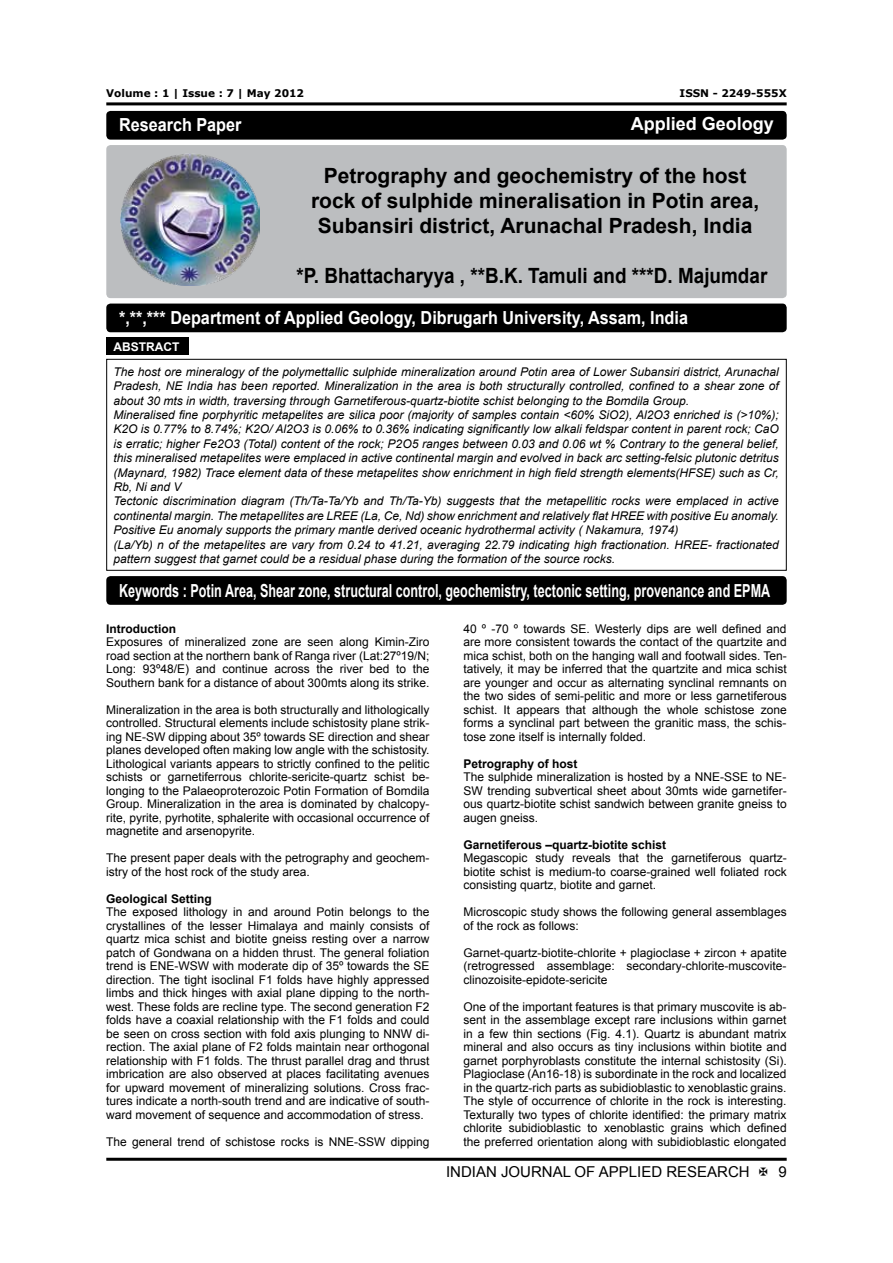
<style>
.page{position:relative;width:893px;height:1263px;background:#fff}
.page>*{position:absolute;margin:0;border:0;box-sizing:border-box;transform-origin:0 0}
.t1{font:700 21px/25.2px "Arial";color:#000;text-align:center}
.t2{font:700 21px "Arial";color:#000;scale:.9 1}
.t3{font:700 18px "Arial";color:#fff;scale:.7 1}
.t4{font:700 18px "Arial";color:#fff;scale:.9 1}
.t5{font:700 18px "Arial";color:#fff}
.t6{font:15px "Arial";color:#000}
.t7{font:12px/13.5px "Arial";color:#000;text-align:justify}
.t8{font:italic 12px/14.4px "Arial";color:#000}
.t9{font:700 12px "Arial";color:#000}
.t10{font:700 12px "Arial";color:#fff}
.t11{font:700 10.5px "Verdana";color:#000}
</style>
<div class="page">
<hr style="left:106px;top:102px;width:681px;height:3px;background:#000">
<hr style="left:106px;top:1158px;width:681px;height:3px;background:#000">
<div style="left:106px;top:145px;width:681px;height:153px;background:#bcbec0;border-radius:4px"></div>
<div style="left:106px;top:111px;width:681px;height:29px;background:#000;border-radius:4px"></div>
<div style="left:106px;top:304px;width:681px;height:28px;background:#000;border-radius:4px"></div>
<img style="left:120px;top:154px;width:140px;height:132px">
<div style="left:106px;top:576px;width:681px;height:29px;background:#000;border-radius:4px"></div>
<div style="left:106px;top:359px;width:681px;height:212px;border:1px solid #000"></div>
<div style="left:106px;top:338px;width:82px;height:17px;background:#000"></div>
<p class="t11" style="left:106px;top:86px;width:199px">Volume : 1 | Issue : 7 | May 2012</p>
<p class="t11" style="left:680px;top:86px;width:109px">ISSN - 2249-555X</p>
<h2 class="t4" style="left:119px;top:113px;width:138px">Research Paper</h2>
<h2 class="t5" style="left:631px;top:112px;width:145px">Applied Geology</h2>
<h1 class="t1" style="left:311px;top:163px;width:450px">Petrography and geochemistry of the host rock of sulphide mineralisation in Potin area,<br>Subansiri district, Arunachal Pradesh, India</h1>
<h1 class="t2" style="left:296px;top:262px;width:525px">*P. Bhattacharyya , **B.K. Tamuli and ***D. Majumdar</h1>
<h2 class="t4" style="left:119px;top:306px;width:634px">*,**,*** Department of Applied Geology, Dibrugarh University, Assam, India</h2>
<p class="t10" style="left:113px;top:338px;width:67px">ABSTRACT</p>
<p class="t8" style="left:113px;top:364px;width:667px">The host ore mineralogy of the polymettallic sulphide mineralization around Potin area of Lower Subansiri district, Arunachal Pradesh, NE India has been reported. Mineralization in the area is both structurally controlled, confined to a shear zone of about 30 mts in width, traversing through Garnetiferous-quartz-biotite schist belonging to the Bomdila Group.<br>Mineralised fine porphyritic metapelites are silica poor (majority of samples contain &lt;60% SiO2), Al2O3 enriched is (&gt;10%); K2O is 0.77% to 8.74%; K2O/ Al2O3 is 0.06% to 0.36% indicating significantly low alkali feldspar content in parent rock; CaO is erratic; higher Fe2O3 (Total) content of the rock; P2O5 ranges between 0.03 and 0.06 wt % Contrary to the general belief, this mineralised metapelites were emplaced in active continental margin and evolved in back arc setting-felsic plutonic detritus (Maynard, 1982) Trace element data of these metapelites show enrichment in high field strength elements(HFSE) such as Cr, Rb, Ni and V<br>Tectonic discrimination diagram (Th/Ta-Ta/Yb and Th/Ta-Yb) suggests that the metapellitic rocks were emplaced in active continental margin. The metapellites are LREE (La, Ce, Nd) show enrichment and relatively flat HREE with positive Eu anomaly.<br>Positive Eu anomaly supports the primary mantle derived oceanic hydrothermal activity ( Nakamura, 1974)<br>(La/Yb) n of the metapelites are vary from 0.24 to 41.21, averaging 22.79 indicating high fractionation. HREE- fractionated pattern suggest that garnet could be a residual phase during the formation of the source rocks.</p>
<h2 class="t3" style="left:119px;top:578px;width:932px">Keywords : Potin Area, Shear zone, structural control, geochemistry, tectonic setting, provenance and EPMA</h2>
<p class="t9" style="left:106px;top:621px;width:71px">Introduction</p>
<p class="t7" style="left:106px;top:635px;width:325px">Exposures of mineralized zone are seen along Kimin-Ziro road section at the northern bank of Ranga river (Lat:27º19/N; Long: 93º48/E) and continue across the river bed to the Southern bank for a distance of about 300mts along its strike.</p>
<p class="t7" style="left:106px;top:703px;width:325px">Mineralization in the area is both structurally and lithologically controlled. Structural elements include schistosity plane strik&shy;ing NE-SW dipping about 35º towards SE direction and shear planes developed often making low angle with the schistosity.<br>Lithological variants appears to strictly confined to the pelitic schists or garnetiferrous chlorite-sericite-quartz schist be&shy;longing to the Palaeoproterozoic Potin Formation of Bomdila Group. Mineralization in the area is dominated by chalcopy&shy;rite, pyrite, pyrhotite, sphalerite with occasional occurrence of magnetite and arsenopyrite.</p>
<p class="t7" style="left:106px;top:851px;width:325px">The present paper deals with the petrography and geochem&shy;istry of the host rock of the study area.</p>
<p class="t9" style="left:106px;top:891px;width:107px">Geological Setting</p>
<p class="t7" style="left:106px;top:905px;width:325px">The exposed lithology in and around Potin belongs to the crystallines of the lesser Himalaya and mainly consists of quartz mica schist and biotite gneiss resting over a narrow patch of Gondwana on a hidden thrust. The general foliation trend is ENE-WSW with moderate dip of 35º towards the SE direction. The tight isoclinal F1 folds have highly appressed limbs and thick hinges with axial plane dipping to the north&shy;west. These folds are recline type. The second generation F2 folds have a coaxial relationship with the F1 folds and could be seen on cross section with fold axis plunging to NNW di&shy;rection. The axial plane of F2 folds maintain near orthogonal relationship with F1 folds. The thrust parallel drag and thrust imbrication are also observed at places facilitating avenues for upward movement of mineralizing solutions. Cross frac&shy;tures indicate a north-south trend and are indicative of south&shy;ward movement of sequence and accommodation of stress.</p>
<p class="t7" style="left:106px;top:1135px;width:325px">The general trend of schistose rocks is NNE-SSW dipping</p>
<p class="t7" style="left:463px;top:622px;width:325px">40 º -70 º towards SE. Westerly dips are well defined and are more consistent towards the contact of the quartzite and mica schist, both on the hanging wall and footwall sides. Ten&shy;tatively, it may be inferred that the quartzite and mica schist are younger and occur as alternating synclinal remnants on the two sides of semi-pelitic and more or less garnetiferous schist. It appears that although the whole schistose zone forms a synclinal part between the granitic mass, the schis&shy;tose zone itself is internally folded.</p>
<p class="t9" style="left:463px;top:756px;width:116px">Petrography of host</p>
<p class="t7" style="left:463px;top:770px;width:325px">The sulphide mineralization is hosted by a NNE-SSE to NE-SW trending subvertical sheet about 30mts wide garnetifer&shy;ous quartz-biotite schist sandwich between granite gneiss to augen gneiss.</p>
<p class="t9" style="left:463px;top:837px;width:204px">Garnetiferous –quartz-biotite schist</p>
<p class="t7" style="left:463px;top:851px;width:325px">Megascopic study reveals that the garnetiferous quartz&shy;biotite schist is medium-to coarse-grained well foliated rock consisting quartz, biotite and garnet.</p>
<p class="t7" style="left:463px;top:905px;width:325px">Microscopic study shows the following general assemblages of the rock as follows:</p>
<p class="t7" style="left:463px;top:946px;width:325px">Garnet-quartz-biotite-chlorite + plagioclase + zircon + apatite (retrogressed assemblage: secondary-chlorite-muscovite&shy;clinozoisite-epidote-sericite</p>
<p class="t7" style="left:463px;top:1000px;width:325px">One of the important features is that primary muscovite is ab&shy;sent in the assemblage except rare inclusions within garnet in a few thin sections (Fig. 4.1). Quartz is abundant matrix mineral and also occurs as tiny inclusions within biotite and garnet porphyroblasts constitute the internal schistosity (Si).<br>Plagioclase (An16-18) is subordinate in the rock and localized in the quartz-rich parts as subidioblastic to xenoblastic grains.<br>The style of occurrence of chlorite in the rock is interesting.<br>Texturally two types of chlorite identified: the primary matrix chlorite subidioblastic to xenoblastic grains which defined the preferred orientation along with subidioblastic elongated</p>
<p class="t6" style="left:446px;top:1162px;width:305px">INDIAN JOURNAL OF APPLIED RESEARCH</p>
<p class="t6" style="left:778px;top:1162px;width:10px">9</p>
</div>
